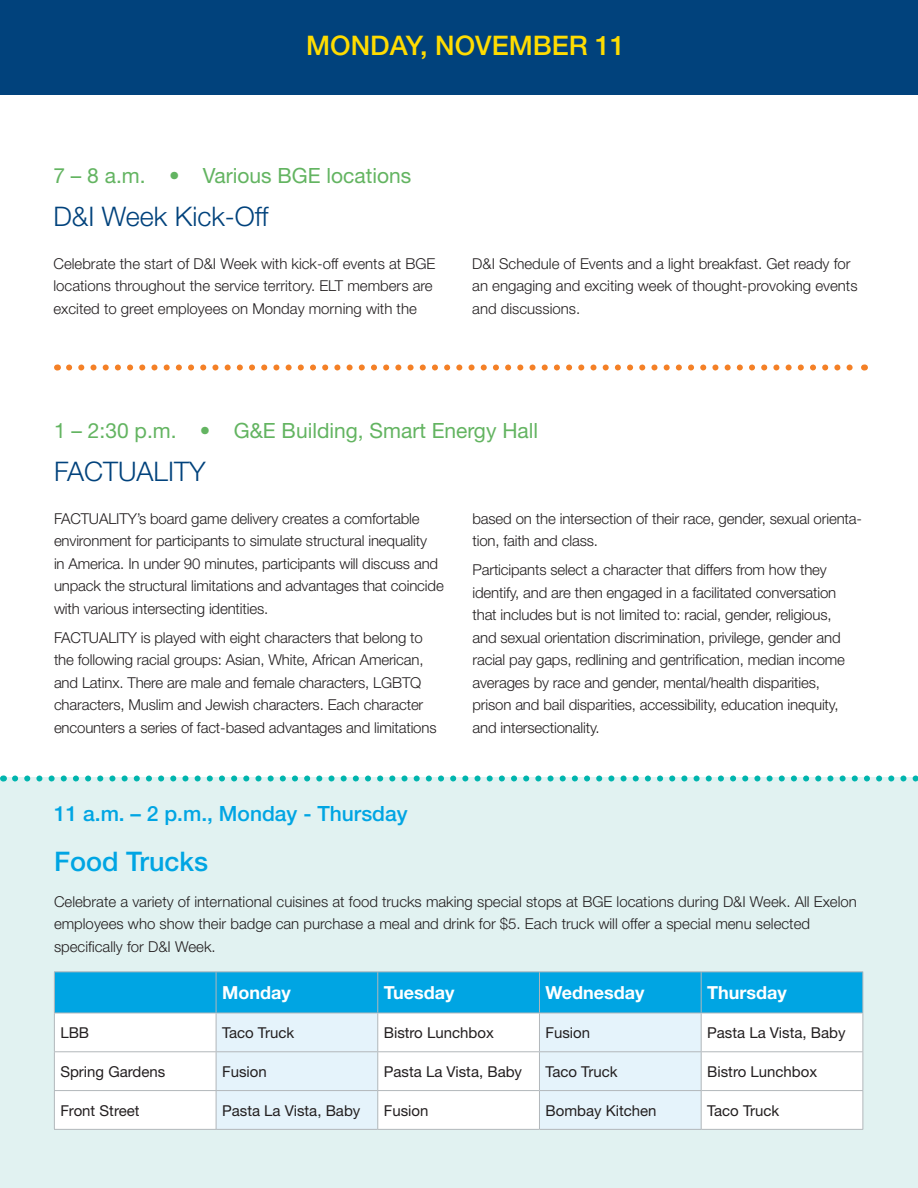
<style>
.page{position:relative;width:918px;height:1188px;background:#fff}
.page>*{position:absolute;margin:0;border:0;box-sizing:border-box;transform-origin:0 0}
.t1{font:300 27px "Helvetica Neue";color:#01427c}
.t2{font:500 27px "Helvetica Neue";color:#ffdc01}
.t3{font:500 27px "Helvetica Neue";color:#00a5e3}
.t4{font:21px "Helvetica Neue";color:#63b461}
.t5{font:500 21px "Helvetica Neue";color:#00a5e3}
.t6{font:700 18px "Helvetica Neue";color:#fff}
.t7{font:300 15px/22.5px "Helvetica Neue";letter-spacing:-.01em;color:#231f20}
.t8{font:15px "Helvetica Neue";color:#231f20}
</style>
<div class="page">
<div style="left:0;top:777px;width:918px;height:411px;background:#e1f2f1"></div>
<div style="left:0;top:0;width:918px;height:94px;background:#01427c"></div>
<svg style="left:69px;top:364px;width:784px;height:6px"></svg>
<svg style="left:15px;top:776px;width:903px;height:6px"></svg>
<div style="left:55px;top:972px;width:807px;height:41px;background:#00a5e3"></div>
<div style="left:55px;top:1014px;width:807px;height:115px;background:#fff"></div>
<svg style="left:217px;top:1014px;width:484px;height:115px;fill:#e5f3fb"></svg>
<hr style="left:54px;top:971px;width:162px;height:1px;background:#b2b7bb">
<hr style="left:54px;top:972px;width:1px;height:41px;background:#b2b7bb">
<hr style="left:216px;top:971px;width:162px;height:1px;background:#b2b7bb">
<hr style="left:216px;top:972px;width:1px;height:41px;background:#b2b7bb">
<hr style="left:378px;top:971px;width:161px;height:1px;background:#b2b7bb">
<hr style="left:377px;top:972px;width:1px;height:41px;background:#b2b7bb">
<hr style="left:539px;top:971px;width:162px;height:1px;background:#b2b7bb">
<hr style="left:539px;top:972px;width:1px;height:41px;background:#b2b7bb">
<hr style="left:701px;top:971px;width:162px;height:1px;background:#b2b7bb">
<hr style="left:701px;top:972px;width:1px;height:41px;background:#b2b7bb">
<hr style="left:862px;top:972px;width:1px;height:41px;background:#b2b7bb">
<hr style="left:54px;top:1013px;width:162px;height:1px;background:#b2b7bb">
<hr style="left:54px;top:1013px;width:1px;height:38px;background:#b2b7bb">
<hr style="left:216px;top:1013px;width:162px;height:1px;background:#b2b7bb">
<hr style="left:216px;top:1013px;width:1px;height:38px;background:#b2b7bb">
<hr style="left:378px;top:1013px;width:161px;height:1px;background:#b2b7bb">
<hr style="left:377px;top:1013px;width:1px;height:38px;background:#b2b7bb">
<hr style="left:539px;top:1013px;width:162px;height:1px;background:#b2b7bb">
<hr style="left:539px;top:1013px;width:1px;height:38px;background:#b2b7bb">
<hr style="left:701px;top:1013px;width:162px;height:1px;background:#b2b7bb">
<hr style="left:701px;top:1013px;width:1px;height:38px;background:#b2b7bb">
<hr style="left:862px;top:1013px;width:1px;height:38px;background:#b2b7bb">
<hr style="left:54px;top:1051px;width:162px;height:1px;background:#b2b7bb">
<hr style="left:54px;top:1052px;width:1px;height:38px;background:#b2b7bb">
<hr style="left:216px;top:1051px;width:162px;height:1px;background:#b2b7bb">
<hr style="left:216px;top:1052px;width:1px;height:38px;background:#b2b7bb">
<hr style="left:378px;top:1051px;width:161px;height:1px;background:#b2b7bb">
<hr style="left:377px;top:1052px;width:1px;height:38px;background:#b2b7bb">
<hr style="left:539px;top:1051px;width:162px;height:1px;background:#b2b7bb">
<hr style="left:539px;top:1052px;width:1px;height:38px;background:#b2b7bb">
<hr style="left:701px;top:1051px;width:162px;height:1px;background:#b2b7bb">
<hr style="left:701px;top:1052px;width:1px;height:38px;background:#b2b7bb">
<hr style="left:862px;top:1052px;width:1px;height:38px;background:#b2b7bb">
<hr style="left:54px;top:1090px;width:162px;height:1px;background:#b2b7bb">
<hr style="left:54px;top:1091px;width:1px;height:38px;background:#b2b7bb">
<hr style="left:216px;top:1090px;width:162px;height:1px;background:#b2b7bb">
<hr style="left:216px;top:1091px;width:1px;height:38px;background:#b2b7bb">
<hr style="left:378px;top:1090px;width:161px;height:1px;background:#b2b7bb">
<hr style="left:377px;top:1091px;width:1px;height:38px;background:#b2b7bb">
<hr style="left:539px;top:1090px;width:162px;height:1px;background:#b2b7bb">
<hr style="left:539px;top:1091px;width:1px;height:38px;background:#b2b7bb">
<hr style="left:701px;top:1090px;width:162px;height:1px;background:#b2b7bb">
<hr style="left:701px;top:1091px;width:1px;height:38px;background:#b2b7bb">
<hr style="left:862px;top:1091px;width:1px;height:38px;background:#b2b7bb">
<hr style="left:54px;top:1129px;width:162px;height:1px;background:#b2b7bb">
<hr style="left:216px;top:1129px;width:162px;height:1px;background:#b2b7bb">
<hr style="left:378px;top:1129px;width:161px;height:1px;background:#b2b7bb">
<hr style="left:539px;top:1129px;width:162px;height:1px;background:#b2b7bb">
<hr style="left:701px;top:1129px;width:162px;height:1px;background:#b2b7bb">
<p class="t2" style="left:306px;top:29px;width:321px">MONDAY, NOVEMBER 11</p>
<p class="t4" style="left:53px;top:163px;width:359px">7 – 8 a.m. • Various BGE locations</p>
<p class="t1" style="left:53px;top:200px;width:217px">D&amp;I Week Kick-Off</p>
<p class="t7" style="left:53px;top:252px;width:384px">Celebrate the start of D&amp;I Week with kick-off events at BGE locations throughout the service territory. ELT members are excited to greet employees on Monday morning with the</p>
<p class="t7" style="left:472px;top:252px;width:387px">D&amp;I Schedule of Events and a light breakfast. Get ready for an engaging and exciting week of thought-provoking events and discussions.</p>
<p class="t4" style="left:54px;top:418px;width:486px">1 – 2:30 p.m. • G&amp;E Building, Smart Energy Hall</p>
<p class="t1" style="left:54px;top:455px;width:153px">FACTUALITY</p>
<p class="t7" style="left:54px;top:507px;width:391px">FACTUALITY’s board game delivery creates a comfortable environment for participants to simulate structural inequality<br>in America. In under 90 minutes, participants will discuss and unpack the structural limitations and advantages that coincide with various intersecting identities.</p>
<p class="t7" style="left:54px;top:626px;width:384px">FACTUALITY is played with eight characters that belong to the following racial groups: Asian, White, African American, and Latinx. There are male and female characters, LGBTQ characters, Muslim and Jewish characters. Each character encounters a series of fact-based advantages and limitations</p>
<p class="t7" style="left:472px;top:507px;width:391px">based on the intersection of their race, gender, sexual orienta&shy;tion, faith and class.</p>
<p class="t7" style="left:472px;top:558px;width:374px">Participants select a character that differs from how they identify, and are then engaged in a facilitated conversation that includes but is not limited to: racial, gender, religious, and sexual orientation discrimination, privilege, gender and racial pay gaps, redlining and gentrification, median income averages by race and gender, mental/health disparities, prison and bail disparities, accessibility, education inequity, and intersectionality.</p>
<p class="t5" style="left:54px;top:801px;width:355px">11 a.m. – 2 p.m., Monday - Thursday</p>
<p class="t3" style="left:54px;top:845px;width:156px">Food Trucks</p>
<p class="t7" style="left:54px;top:890px;width:804px">Celebrate a variety of international cuisines at food trucks making special stops at BGE locations during D&amp;I Week. All Exelon employees who show their badge can purchase a meal and drink for $5. Each truck will offer a special menu selected specifically for D&amp;I Week.</p>
<p class="t6" style="left:222px;top:982px;width:70px">Monday</p>
<p class="t6" style="left:384px;top:982px;width:72px">Tuesday</p>
<p class="t6" style="left:545px;top:982px;width:101px">Wednesday</p>
<p class="t6" style="left:707px;top:982px;width:81px">Thursday</p>
<p class="t8" style="left:60px;top:1024px;width:30px">LBB</p>
<p class="t8" style="left:222px;top:1024px;width:74px">Taco Truck</p>
<p class="t8" style="left:384px;top:1024px;width:112px">Bistro Lunchbox</p>
<p class="t8" style="left:545px;top:1024px;width:46px">Fusion</p>
<p class="t8" style="left:707px;top:1024px;width:140px">Pasta La Vista, Baby</p>
<p class="t8" style="left:60px;top:1063px;width:107px">Spring Gardens</p>
<p class="t8" style="left:222px;top:1063px;width:46px">Fusion</p>
<p class="t8" style="left:384px;top:1063px;width:140px">Pasta La Vista, Baby</p>
<p class="t8" style="left:545px;top:1063px;width:74px">Taco Truck</p>
<p class="t8" style="left:707px;top:1063px;width:112px">Bistro Lunchbox</p>
<p class="t8" style="left:60px;top:1102px;width:81px">Front Street</p>
<p class="t8" style="left:222px;top:1102px;width:140px">Pasta La Vista, Baby</p>
<p class="t8" style="left:384px;top:1102px;width:46px">Fusion</p>
<p class="t8" style="left:545px;top:1102px;width:113px">Bombay Kitchen</p>
<p class="t8" style="left:707px;top:1102px;width:74px">Taco Truck</p>
</div>
